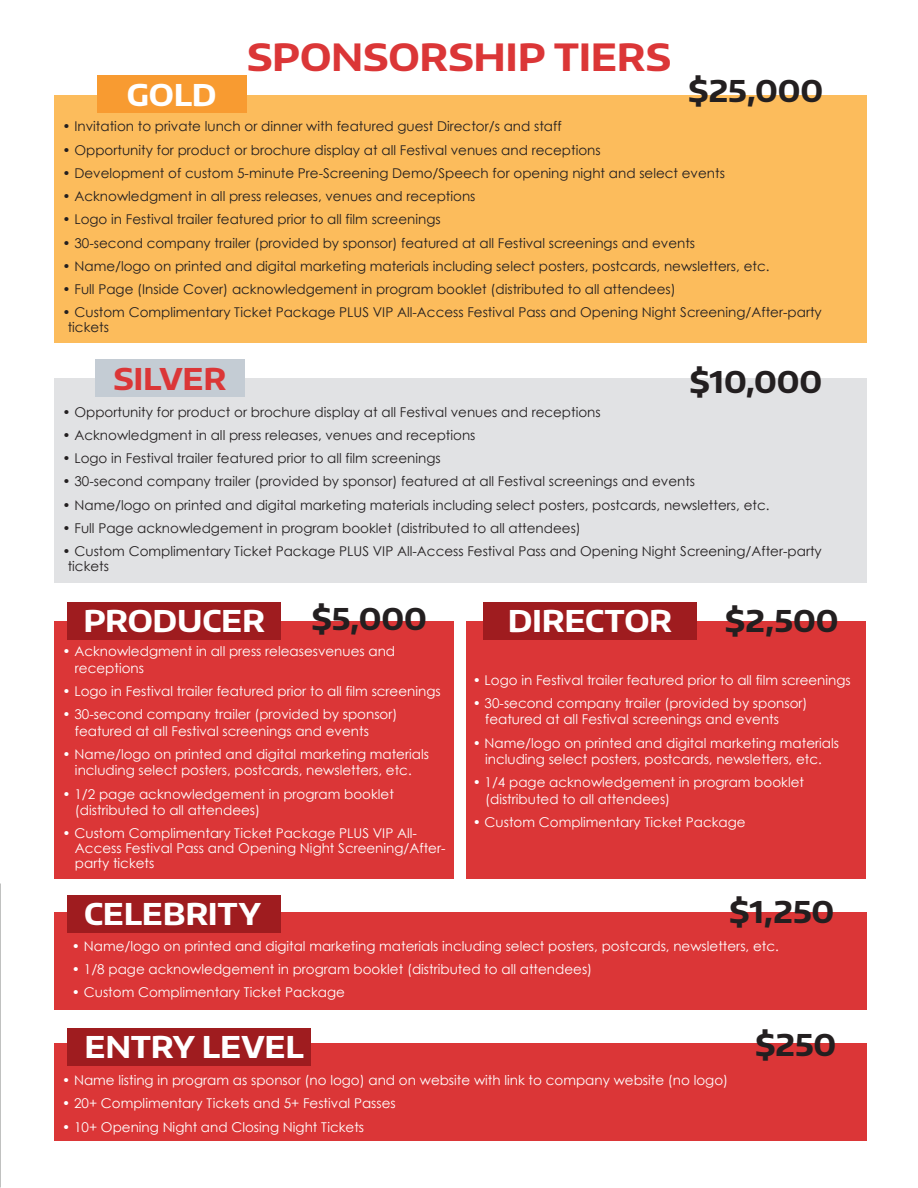
<style>
.page{position:relative;width:918px;height:1188px;background:#fff}
.page>*{position:absolute;margin:0;border:0;box-sizing:border-box;transform-origin:0 0}
.Subhead{font:700 37.5px "Encode Sans Wide";letter-spacing:-.005em;color:#db3637}
.Subhead-2{font:700 30px "Encode Sans Wide";letter-spacing:-.005em;color:#fff}
.Subhead-3{font:700 30px "Encode Sans Wide";letter-spacing:-.005em;color:#231f20}
.Subhead-4{font:700 30px "Encode Sans Wide";letter-spacing:-.005em;color:#db3637}
.Sub_Sub{font:13.5px/15px "Century Gothic";color:#231f20}
.Sub_Sub-2{font:13.5px/16.5px "Century Gothic";color:#fff}
</style>
<div class="page">
<div style="left:54px;top:95px;width:812px;height:248px;background:#fcbc5c"></div>
<div style="left:97px;top:75px;width:149px;height:38px;background:#f89b31"></div>
<div style="left:54px;top:378px;width:812px;height:205px;background:#e1e2e4"></div>
<div style="left:95px;top:360px;width:149px;height:37px;background:#c4ccd4"></div>
<div style="left:54px;top:622px;width:400px;height:257px;background:#db3637"></div>
<div style="left:68px;top:602px;width:213px;height:38px;background:#9f1c1f"></div>
<div style="left:467px;top:622px;width:399px;height:257px;background:#db3637"></div>
<div style="left:483px;top:602px;width:214px;height:38px;background:#9f1c1f"></div>
<div style="left:54px;top:912px;width:812px;height:98px;background:#db3637"></div>
<div style="left:54px;top:1043px;width:812px;height:98px;background:#db3637"></div>
<div style="left:68px;top:895px;width:213px;height:38px;background:#9f1c1f"></div>
<div style="left:68px;top:1028px;width:243px;height:38px;background:#9f1c1f"></div>
<p class="Subhead" style="left:247px;top:32px;width:425px">SPONSORSHIP TIERS</p>
<p class="Subhead-2" style="left:127px;top:75px;width:91px">GOLD</p>
<p class="Subhead-3" style="left:688px;top:72px;width:137px">$25,000</p>
<p class="Sub_Sub" style="left:63px;top:119px;width:501px">• Invitation to private lunch or dinner with featured guest Director/s and staff</p>
<p class="Sub_Sub" style="left:63px;top:142px;width:540px">• Opportunity for product or brochure display at all Festival venues and receptions</p>
<p class="Sub_Sub" style="left:63px;top:165px;width:664px">• Development of custom 5-minute Pre-Screening Demo/Speech for opening night and select events</p>
<p class="Sub_Sub" style="left:63px;top:188px;width:414px">• Acknowledgment in all press releases, venues and receptions</p>
<p class="Sub_Sub" style="left:63px;top:212px;width:380px">• Logo in Festival trailer featured prior to all film screenings</p>
<p class="Sub_Sub" style="left:63px;top:235px;width:634px">• 30-second company trailer (provided by sponsor) featured at all Festival screenings and events</p>
<p class="Sub_Sub" style="left:63px;top:258px;width:708px">• Name/logo on printed and digital marketing materials including select posters, postcards, newsletters, etc.</p>
<p class="Sub_Sub" style="left:63px;top:281px;width:615px">• Full Page (Inside Cover) acknowledgement in program booklet (distributed to all attendees)</p>
<p class="Sub_Sub" style="left:68px;top:305px;width:756px;text-indent:-5px">• Custom Complimentary Ticket Package PLUS VIP All-Access Festival Pass and Opening Night Screening/After-party tickets</p>
<p class="Subhead-4" style="left:113px;top:359px;width:114px">SILVER</p>
<p class="Subhead-3" style="left:689px;top:362px;width:134px">$10,000</p>
<p class="Sub_Sub" style="left:63px;top:404px;width:540px">• Opportunity for product or brochure display at all Festival venues and receptions</p>
<p class="Sub_Sub" style="left:63px;top:427px;width:414px">• Acknowledgment in all press releases, venues and receptions</p>
<p class="Sub_Sub" style="left:63px;top:450px;width:380px">• Logo in Festival trailer featured prior to all film screenings</p>
<p class="Sub_Sub" style="left:63px;top:474px;width:634px">• 30-second company trailer (provided by sponsor) featured at all Festival screenings and events</p>
<p class="Sub_Sub" style="left:63px;top:497px;width:708px">• Name/logo on printed and digital marketing materials including select posters, postcards, newsletters, etc.</p>
<p class="Sub_Sub" style="left:63px;top:520px;width:520px">• Full Page acknowledgement in program booklet (distributed to all attendees)</p>
<p class="Sub_Sub" style="left:68px;top:543px;width:756px;text-indent:-5px">• Custom Complimentary Ticket Package PLUS VIP All-Access Festival Pass and Opening Night Screening/After-party tickets</p>
<p class="Subhead-2" style="left:83px;top:601px;width:183px">PRODUCER</p>
<p class="Subhead-3" style="left:312px;top:599px;width:117px">$5,000</p>
<p class="Sub_Sub-2" style="left:75px;top:643px;width:322px;text-indent:-12px">• Acknowledgment in all press releasesvenues and receptions</p>
<p class="Sub_Sub-2" style="left:63px;top:683px;width:380px">• Logo in Festival trailer featured prior to all film screenings</p>
<p class="Sub_Sub-2" style="left:75px;top:706px;width:324px;text-indent:-12px">• 30-second company trailer (provided by sponsor) featured at all Festival screenings and events</p>
<p class="Sub_Sub-2" style="left:63px;top:746px;width:368px;text-align:center">• Name/logo on printed and digital marketing materials including select posters, postcards, newsletters, etc.</p>
<p class="Sub_Sub-2" style="left:75px;top:785px;width:320px;text-indent:-12px">• 1/2 page acknowledgement in program booklet (distributed to all attendees)</p>
<p class="Sub_Sub-2" style="left:75px;top:826px;width:372px;line-height:15px;text-indent:-12px">• Custom Complimentary Ticket Package PLUS VIP All-<br>Access Festival Pass and Opening Night Screening/After&shy;party tickets</p>
<p class="Subhead-3" style="left:725px;top:601px;width:115px">$2,500</p>
<p class="Subhead-2" style="left:508px;top:601px;width:166px">DIRECTOR</p>
<p class="Sub_Sub-2" style="left:473px;top:671px;width:380px">• Logo in Festival trailer featured prior to all film screenings</p>
<p class="Sub_Sub-2" style="left:485px;top:695px;width:324px;text-indent:-12px">• 30-second company trailer (provided by sponsor) featured at all Festival screenings and events</p>
<p class="Sub_Sub-2" style="left:473px;top:734px;width:368px;text-align:center">• Name/logo on printed and digital marketing materials including select posters, postcards, newsletters, etc.</p>
<p class="Sub_Sub-2" style="left:485px;top:774px;width:320px;text-indent:-12px">• 1/4 page acknowledgement in program booklet (distributed to all attendees)</p>
<p class="Sub_Sub-2" style="left:473px;top:814px;width:275px">• Custom Complimentary Ticket Package</p>
<p class="Subhead-3" style="left:729px;top:892px;width:107px">$1,250</p>
<p class="Subhead-2" style="left:84px;top:894px;width:179px">CELEBRITY</p>
<p class="Sub_Sub-2" style="left:72px;top:937px;width:708px">• Name/logo on printed and digital marketing materials including select posters, postcards, newsletters, etc.</p>
<p class="Sub_Sub-2" style="left:72px;top:961px;width:522px">• 1/8 page acknowledgement in program booklet (distributed to all attendees)</p>
<p class="Sub_Sub-2" style="left:72px;top:984px;width:275px">• Custom Complimentary Ticket Package</p>
<p class="Subhead-2" style="left:85px;top:1027px;width:221px">ENTRY LEVEL</p>
<p class="Subhead-3" style="left:755px;top:1025px;width:83px">$250</p>
<p class="Sub_Sub-2" style="left:62px;top:1072px;width:668px">• Name listing in program as sponsor (no logo) and on website with link to company website (no logo)</p>
<p class="Sub_Sub-2" style="left:62px;top:1095px;width:335px">• 20+ Complimentary Tickets and 5+ Festival Passes</p>
<p class="Sub_Sub-2" style="left:62px;top:1118px;width:304px">• 10+ Opening Night and Closing Night Tickets</p>
</div>
